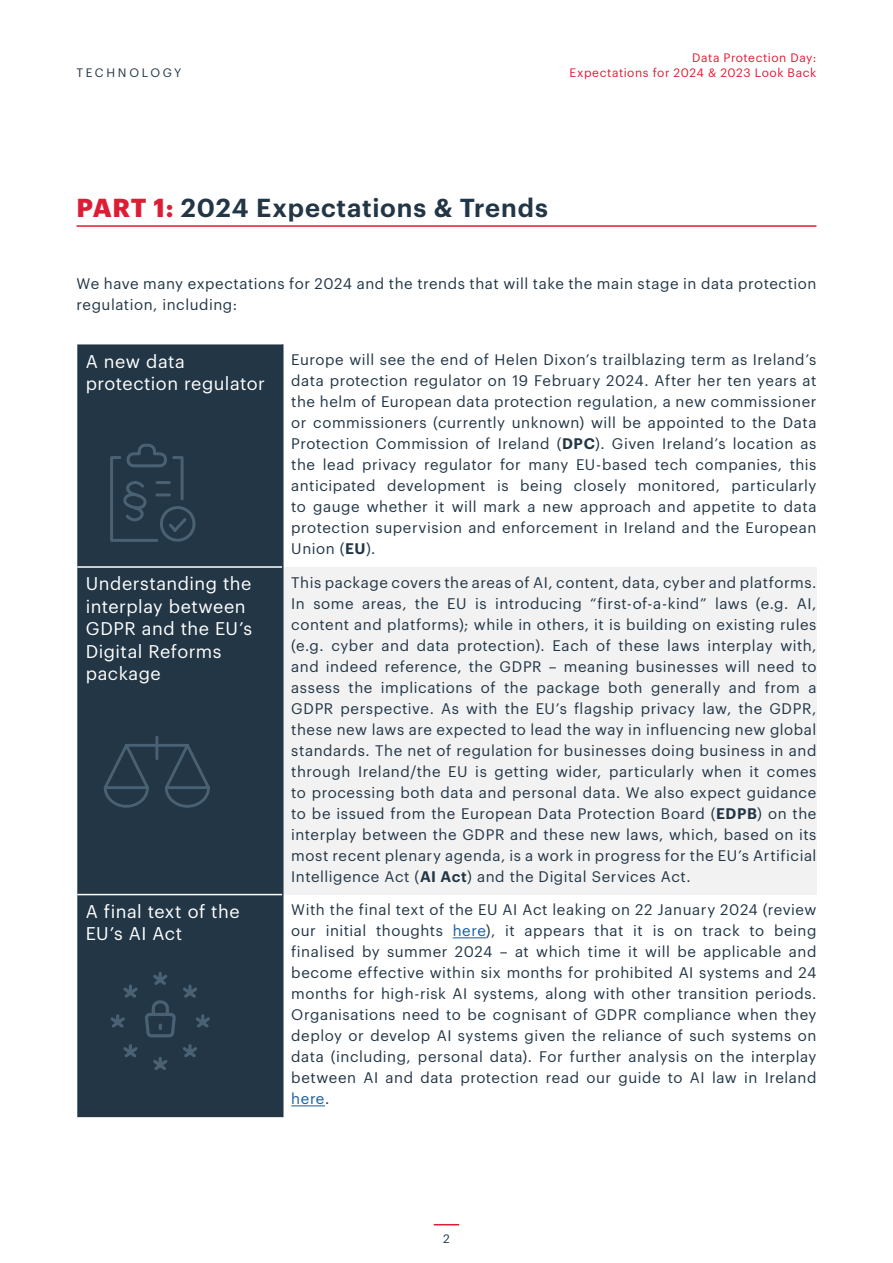
<style>
.page{position:relative;width:893px;height:1263px;background:#fff}
.page>*{position:absolute;margin:0;border:0;box-sizing:border-box;transform-origin:0 0}
.heading1{font:600 25.5px "Graphik";letter-spacing:.035em;color:#223646}
.part_1{font:18px/22.5px "Graphik";letter-spacing:.025em;color:#fff}
.body_copy{font:15px/21px "Graphik";letter-spacing:.035em;color:#223646;text-align:justify}
.t1{font:12px "Graphik";letter-spacing:.045em;color:#dd1d35}
.t2{font:12px "Graphik";letter-spacing:.225em;color:#223646}
.t3{font:12px "Graphik";color:#193444}
.s1{font-weight:700;color:#dd1d35}
.s2{font-weight:600}
.s3{color:#175d9e}
</style>
<div class="page">
<svg style="left:434px;top:1224px;width:25px;height:1px"></svg>
<hr style="left:77px;top:225px;width:739px;height:2px;background:#dd1d35">
<div style="left:77px;top:344px;width:205px;height:773px;background:#223646"></div>
<div style="left:283px;top:567px;width:533px;height:327px;background:#f2f2f2"></div>
<hr style="left:282px;top:344px;width:2px;height:223px;background:#223646">
<hr style="left:282px;top:894px;width:2px;height:223px;background:#223646">
<hr style="left:282px;top:567px;width:2px;height:327px;background:#223646">
<hr style="left:77px;top:566px;width:205px;height:2px;background:#fff">
<hr style="left:77px;top:894px;width:205px;height:1px;background:#fff">
<hr style="left:453px;top:937px;width:33px;height:1px;background:#175d9e">
<hr style="left:291px;top:1105px;width:34px;height:1px;background:#175d9e">
<svg style="left:109px;top:970px;width:102px;height:101px;background:#263b4b"></svg>
<svg style="left:109px;top:442px;width:88px;height:101px;background:#283d4d"></svg>
<svg style="left:102px;top:734px;width:109px;height:75px;background:#283d4d"></svg>
<p class="t1" style="left:692px;top:49px;width:126px">Data Protection Day:</p>
<p class="t2" style="left:77px;top:63px;width:106px">TECHNOLOGY</p>
<p class="t1" style="left:570px;top:63px;width:248px">Expectations for 2024 &amp; 2023 Look Back</p>
<p class="heading1" style="left:77px;top:188px;width:473px"><span class="s1">PART 1:</span> 2024 Expectations &amp; Trends</p>
<p class="body_copy" style="left:77px;top:271px;width:741px">We have many expectations for 2024 and the trends that will take the main stage in data protection regulation, including:</p>
<p class="part_1" style="left:86px;top:348px;width:181px">A new data protection regulator</p>
<p class="body_copy" style="left:291px;top:348px;width:527px">Europe will see the end of Helen Dixon’s trailblazing term as Ireland’s data protection regulator on 19 February 2024. After her ten years at the helm of European data protection regulation, a new commissioner or commissioners (currently unknown) will be appointed to the Data Protection Commission of Ireland (<span class="s2">DPC</span>). Given Ireland’s location as the lead privacy regulator for many EU-based tech companies, this anticipated development is being closely monitored, particularly to gauge whether it will mark a new approach and appetite to data protection supervision and enforcement in Ireland and the European Union (<span class="s2">EU</span>).</p>
<p class="part_1" style="left:86px;top:571px;width:168px">Understanding the interplay between<br>GDPR and the EU’s<br>Digital Reforms package</p>
<p class="body_copy" style="left:291px;top:571px;width:527px">This package covers the areas of AI, content, data, cyber and platforms.<br>In some areas, the EU is introducing “first-of-a-kind” laws (e.g. AI, content and platforms); while in others, it is building on existing rules (e.g. cyber and data protection). Each of these laws interplay with, and indeed reference, the GDPR – meaning businesses will need to assess the implications of the package both generally and from a GDPR perspective. As with the EU’s flagship privacy law, the GDPR, these new laws are expected to lead the way in influencing new global standards. The net of regulation for businesses doing business in and through Ireland/the EU is getting wider, particularly when it comes to processing both data and personal data. We also expect guidance to be issued from the European Data Protection Board (<span class="s2">EDPB</span>) on the interplay between the GDPR and these new laws, which, based on its most recent plenary agenda, is a work in progress for the EU’s Artificial Intelligence Act (<span class="s2">AI Act</span>) and the Digital Services Act.</p>
<p class="part_1" style="left:86px;top:898px;width:155px">A final text of the<br>EU’s AI Act</p>
<p class="body_copy" style="left:291px;top:898px;width:527px">With the final text of the EU AI Act leaking on 22 January 2024 (review our initial thoughts <span class="s3">here</span>), it appears that it is on track to being finalised by summer 2024 – at which time it will be applicable and become effective within six months for prohibited AI systems and 24 months for high-risk AI systems, along with other transition periods.<br>Organisations need to be cognisant of GDPR compliance when they deploy or develop AI systems given the reliance of such systems on data (including, personal data). For further analysis on the interplay between AI and data protection read our guide to AI law in Ireland <span class="s3">here</span>.</p>
<p class="t3" style="left:443px;top:1230px;width:8px">2</p>
</div>
